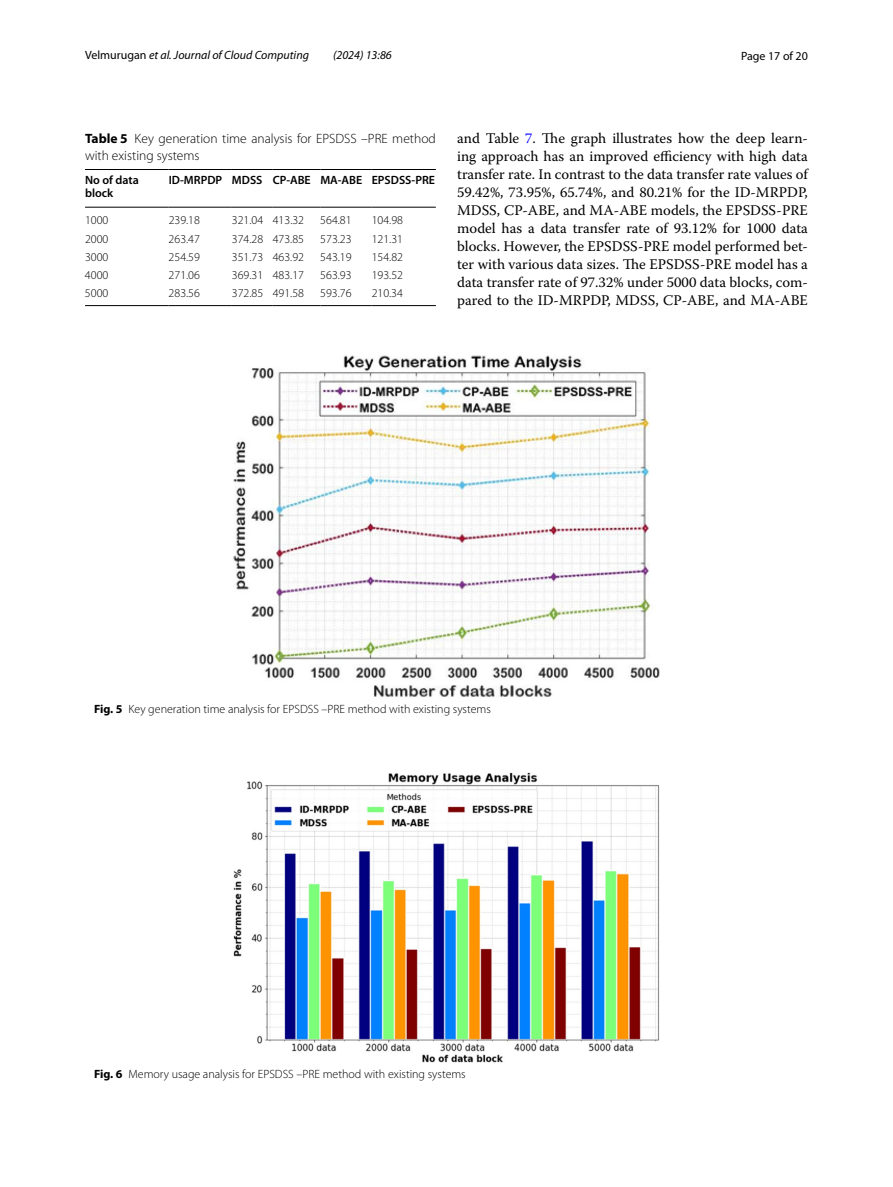
<style>
.page{position:relative;width:893px;height:1187px;background:#fff}
.page>*{position:absolute;margin:0;border:0;box-sizing:border-box;transform-origin:0 0}
.t1{font:14.7px/18px "Warnock Pro";color:#000;text-align:justify}
.t2{font:300 13.5px/16.5px "Myriad Pro";color:#000}
.t3{font:300 12px "Myriad Pro";color:#000}
.t4{font:italic 12px "Myriad Pro";color:#000}
.t5{font:600 12px/13.5px "Myriad Pro";color:#000}
.t6{font:12px "Myriad Pro";color:#000}
.s1{font-style:normal}
.s2{font-weight:700}
.s3{color:#00f}
</style>
<div class="page">
<hr style="left:85px;top:169px;width:84px;height:1px;background:#000">
<hr style="left:85px;top:207px;width:84px;height:1px;background:#000">
<hr style="left:169px;top:169px;width:63px;height:1px;background:#000">
<hr style="left:169px;top:207px;width:63px;height:1px;background:#000">
<hr style="left:232px;top:169px;width:41px;height:1px;background:#000">
<hr style="left:232px;top:207px;width:41px;height:1px;background:#000">
<hr style="left:273px;top:169px;width:47px;height:1px;background:#000">
<hr style="left:273px;top:207px;width:47px;height:1px;background:#000">
<hr style="left:320px;top:169px;width:52px;height:1px;background:#000">
<hr style="left:320px;top:207px;width:52px;height:1px;background:#000">
<hr style="left:372px;top:169px;width:64px;height:1px;background:#000">
<hr style="left:372px;top:207px;width:64px;height:1px;background:#000">
<hr style="left:85px;top:305px;width:84px;height:1px;background:#000">
<hr style="left:169px;top:305px;width:63px;height:1px;background:#000">
<hr style="left:232px;top:305px;width:41px;height:1px;background:#000">
<hr style="left:273px;top:305px;width:47px;height:1px;background:#000">
<hr style="left:320px;top:305px;width:52px;height:1px;background:#000">
<hr style="left:372px;top:305px;width:64px;height:1px;background:#000">
<img style="left:234px;top:356px;width:425px;height:342px">
<img style="left:234px;top:772px;width:425px;height:290px">
<p class="t4" style="left:85px;top:48px;width:225px"><span class="s1">Velmurugan</span> et al. Journal of Cloud Computing</p>
<p class="t4" style="left:333px;top:48px;width:60px">(2024) 13:86</p>
<p class="t6" style="left:741px;top:48px;width:68px">Page 17 of 20</p>
<p class="t2" style="left:85px;top:130px;width:352px"><span class="s2">Table 5</span> Key generation time analysis for EPSDSS –PRE method with existing systems</p>
<p class="t5" style="left:85px;top:173px;width:55px">No of data block</p>
<p class="t5" style="left:169px;top:173px;width:268px">ID-MRPDP MDSS CP-ABE MA-ABE EPSDSS-PRE</p>
<p class="t3" style="left:85px;top:214px;width:25px">1000</p>
<p class="t3" style="left:169px;top:214px;width:33px">239.18</p>
<p class="t3" style="left:232px;top:214px;width:74px">321.04 413.32</p>
<p class="t3" style="left:320px;top:214px;width:33px">564.81</p>
<p class="t3" style="left:372px;top:214px;width:33px">104.98</p>
<p class="t3" style="left:85px;top:232px;width:25px">2000</p>
<p class="t3" style="left:169px;top:232px;width:33px">263.47</p>
<p class="t3" style="left:232px;top:232px;width:74px">374.28 473.85</p>
<p class="t3" style="left:320px;top:232px;width:33px">573.23</p>
<p class="t3" style="left:372px;top:232px;width:33px">121.31</p>
<p class="t3" style="left:85px;top:250px;width:25px">3000</p>
<p class="t3" style="left:169px;top:250px;width:33px">254.59</p>
<p class="t3" style="left:232px;top:250px;width:74px">351.73 463.92</p>
<p class="t3" style="left:320px;top:250px;width:33px">543.19</p>
<p class="t3" style="left:372px;top:250px;width:33px">154.82</p>
<p class="t3" style="left:85px;top:268px;width:25px">4000</p>
<p class="t3" style="left:169px;top:268px;width:33px">271.06</p>
<p class="t3" style="left:232px;top:268px;width:74px">369.31 483.17</p>
<p class="t3" style="left:320px;top:268px;width:33px">563.93</p>
<p class="t3" style="left:372px;top:268px;width:33px">193.52</p>
<p class="t3" style="left:85px;top:286px;width:25px">5000</p>
<p class="t3" style="left:169px;top:286px;width:33px">283.56</p>
<p class="t3" style="left:232px;top:286px;width:74px">372.85 491.58</p>
<p class="t3" style="left:320px;top:286px;width:33px">593.76</p>
<p class="t3" style="left:372px;top:286px;width:33px">210.34</p>
<p class="t1" style="left:457px;top:128px;width:352px">and Table <span class="s3">7</span>. The graph illustrates how the deep learn&shy;ing approach has an improved efficiency with high data transfer rate. In contrast to the data transfer rate values of 59.42%, 73.95%, 65.74%, and 80.21% for the ID-MRPDP, MDSS, CP-ABE, and MA-ABE models, the EPSDSS-PRE model has a data transfer rate of 93.12% for 1000 data blocks. However, the EPSDSS-PRE model performed bet&shy;ter with various data sizes. The EPSDSS-PRE model has a data transfer rate of 97.32% under 5000 data blocks, com&shy;pared to the ID-MRPDP, MDSS, CP-ABE, and MA-ABE</p>
<p class="t3" style="left:94px;top:702px;width:398px"><span class="s2">Fig. 5</span> Key generation time analysis for EPSDSS –PRE method with existing systems</p>
<p class="t3" style="left:94px;top:1067px;width:373px"><span class="s2">Fig. 6</span> Memory usage analysis for EPSDSS –PRE method with existing systems</p>
</div>
